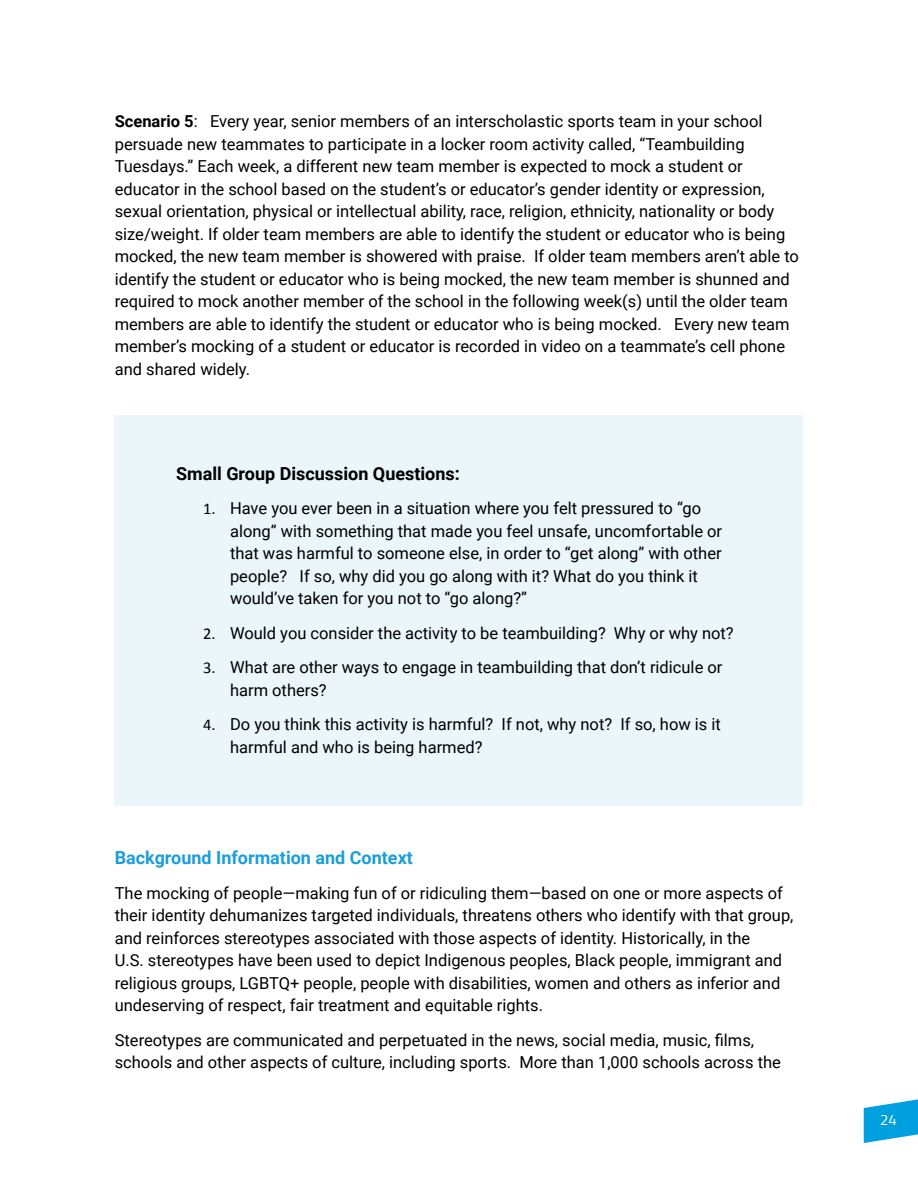
<style>
.page{position:relative;width:918px;height:1188px;background:#fff}
.page>*{position:absolute;margin:0;border:0;box-sizing:border-box;transform-origin:0 0}
.t1{font:700 18px "Roboto";color:#1b9eda}
.t2{font:700 18px "Roboto";color:#000}
.t3{font:16.5px/22.5px "Roboto";color:#000}
.t4{font:15px "Titillium Web";color:#fff}
.s1{font-weight:700}
.s2{font-family:"Calibri"}
</style>
<div class="page">
<svg style="left:864px;top:1099px;width:54px;height:44px"></svg>
<div style="left:115px;top:415px;width:688px;height:391px;background:#eaf6fa"></div>
<p class="t3" style="left:115px;top:109px;width:686px"><span class="s1">Scenario 5</span>: Every year, senior members of an interscholastic sports team in your school persuade new teammates to participate in a locker room activity called, “Teambuilding Tuesdays.” Each week, a different new team member is expected to mock a student or educator in the school based on the student’s or educator’s gender identity or expression, sexual orientation, physical or intellectual ability, race, religion, ethnicity, nationality or body size/weight. If older team members are able to identify the student or educator who is being mocked, the new team member is showered with praise. If older team members aren’t able to identify the student or educator who is being mocked, the new team member is shunned and required to mock another member of the school in the following week(s) until the older team members are able to identify the student or educator who is being mocked. Every new team member’s mocking of a student or educator is recorded in video on a teammate’s cell phone and shared widely.</p>
<p class="t2" style="left:176px;top:461px;width:285px">Small Group Discussion Questions:</p>
<p class="t3" style="left:230px;top:496px;width:494px;text-indent:-27px"><span class="s2">1.</span> Have you ever been in a situation where you felt pressured to “go along” with something that made you feel unsafe, uncomfortable or that was harmful to someone else, in order to “get along” with other people? If so, why did you go along with it? What do you think it would’ve taken for you not to “go along?”</p>
<p class="t3" style="left:203px;top:621px;width:532px"><span class="s2">2.</span> Would you consider the activity to be teambuilding? Why or why not?</p>
<p class="t3" style="left:230px;top:655px;width:494px;text-indent:-27px"><span class="s2">3.</span> What are other ways to engage in teambuilding that don’t ridicule or harm others?</p>
<p class="t3" style="left:230px;top:712px;width:492px;text-indent:-27px"><span class="s2">4.</span> Do you think this activity is harmful? If not, why not? If so, how is it harmful and who is being harmed?</p>
<p class="t1" style="left:115px;top:845px;width:300px">Background Information and Context</p>
<p class="t3" style="left:115px;top:881px;width:680px">The mocking of people—making fun of or ridiculing them—based on one or more aspects of their identity dehumanizes targeted individuals, threatens others who identify with that group, and reinforces stereotypes associated with those aspects of identity. Historically, in the<br>U.S. stereotypes have been used to depict Indigenous peoples, Black people, immigrant and religious groups, LGBTQ+ people, people with disabilities, women and others as inferior and undeserving of respect, fair treatment and equitable rights.</p>
<p class="t3" style="left:115px;top:1028px;width:668px">Stereotypes are communicated and perpetuated in the news, social media, music, films, schools and other aspects of culture, including sports. More than 1,000 schools across the</p>
<p class="t4" style="left:880px;top:1109px;width:18px">24</p>
</div>
